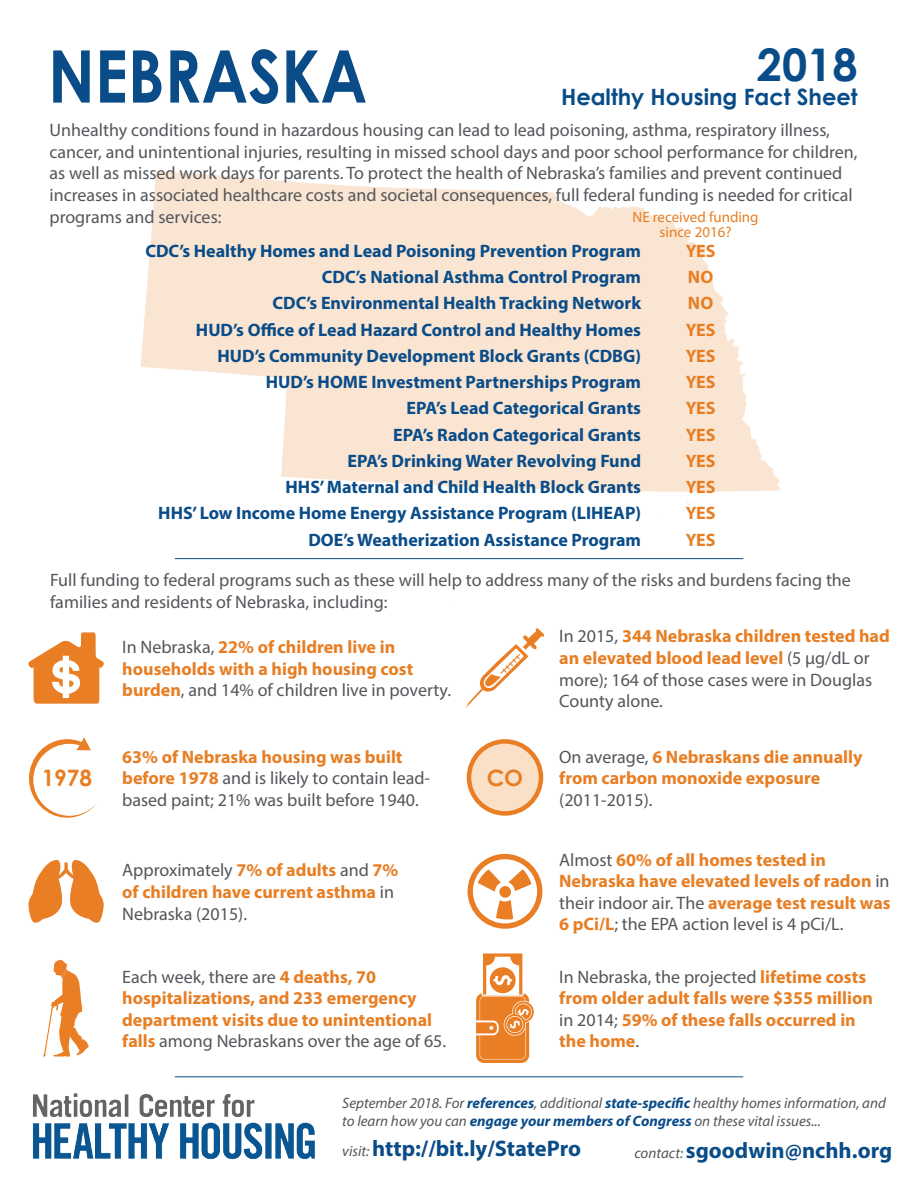
<style>
.page{position:relative;width:918px;height:1188px;background:#fff}
.page>*{position:absolute;margin:0;border:0;box-sizing:border-box;transform-origin:0 0}
.t1{font:700 72.6px "Century Gothic";color:#0a4c88;scale:.87 1}
.t2{font:700 45px "Century Gothic";color:#0a4c88}
.t3{font:700 22.65px "Century Gothic";color:#e77e24}
.t4{font:700 22.5px "Myriad Pro";color:#0a4c88}
.t5{font:700 22.5px "Century Gothic";color:#0a4c88}
.t6{font:18px/21.6px "Myriad Pro";color:#53565a}
.t7{font:700 18px/21.6px "Myriad Pro";color:#e77e24}
.t8{font:700 18px/26.2px "Myriad Pro";color:#0a4c88;text-align:right}
.t9{font:italic 15px/18px "Myriad Pro";color:#53565a}
.t10{font:15px/15px "Myriad Pro";color:#e77e24;text-align:center}
.s1{font-weight:400;color:#535659}
.s2{font-weight:400;color:#53565a}
.s3{font-weight:700;color:#e77e24}
.s4{font-weight:700;color:#0a4c88}
.s5{font-weight:400;font-style:italic;font-size:15px;color:#53565a}
</style>
<div class="page">
<hr style="left:175px;top:558px;width:568px;height:1px;background:#094c88">
<hr style="left:175px;top:1076px;width:568px;height:1px;background:#094c88">
<svg style="left:29px;top:737px;width:69px;height:81px"></svg>
<div style="left:469px;top:741px;width:72px;height:72px;background:#fbe0c8;border-radius:50%"></div>
<div style="left:467px;top:739px;width:76px;height:77px;border:4px solid #e97e24;border-radius:50%"></div>
<svg style="left:468px;top:854px;width:74px;height:75px"></svg>
<svg style="left:28px;top:860px;width:76px;height:63px"></svg>
<svg style="left:28px;top:632px;width:76px;height:72px"></svg>
<svg style="left:466px;top:628px;width:78px;height:80px"></svg>
<svg style="left:476px;top:953px;width:58px;height:110px"></svg>
<svg style="left:43px;top:960px;width:46px;height:97px"></svg>
<img style="left:32px;top:1093px;width:283px;height:67px">
<h1 class="t1" style="left:48px;top:21px;width:369px">NEBRASKA</h1>
<h2 class="t2" style="left:757px;top:31px;width:102px">2018</h2>
<p class="t5" style="left:561px;top:80px;width:298px">Healthy Housing Fact Sheet</p>
<p class="t6" style="left:50px;top:119px;width:810px">Unhealthy conditions found in hazardous housing can lead to lead poisoning, asthma, respiratory illness, cancer, and unintentional injuries, resulting in missed school days and poor school performance for children, as well as missed work days for parents. To protect the health of Nebraska’s families and prevent continued increases in associated healthcare costs and societal consequences, full federal funding is needed for critical programs and services:</p>
<p class="t10" style="left:632px;top:209px;width:128px">NE received funding since 2016?</p>
<p class="t8" style="left:145px;top:237px;width:497px">CDC’s Healthy Homes and Lead Poisoning Prevention Program CDC’s National Asthma Control Program<br>CDC’s Environmental Health Tracking Network<br>HUD’s Office of Lead Hazard Control and Healthy Homes HUD’s Community Development Block Grants (CDBG)<br>HUD’s HOME Investment Partnerships Program<br>EPA’s Lead Categorical Grants<br>EPA’s Radon Categorical Grants<br>EPA’s Drinking Water Revolving Fund<br>HHS’ Maternal and Child Health Block Grants<br>HHS’ Low Income Home Energy Assistance Program (LIHEAP)<br>DOE’s Weatherization Assistance Program</p>
<p class="t7" style="left:686px;top:237px;width:31px;line-height:26.2px">YES<br>NO<br>NO<br>YES<br>YES<br>YES<br>YES<br>YES<br>YES<br>YES<br>YES<br>YES</p>
<p class="t6" style="left:50px;top:569px;width:802px">Full funding to federal programs such as these will help to address many of the risks and burdens facing the families and residents of Nebraska, including:</p>
<p class="t7" style="left:122px;top:636px;width:330px"><span class="s1">In Nebraska,</span> 22% of children live in households with a high housing cost burden<span class="s1">, and</span> <span class="s2">14% of children live in poverty</span><span class="s1">.</span></p>
<p class="t6" style="left:559px;top:625px;width:332px">In 2015, <span class="s3">344 Nebraska children tested had an elevated blood lead level</span> (5 μg/dL or more); 164 of those cases were in Douglas County alone.</p>
<p class="t6" style="left:122px;top:745px;width:309px"><span class="s3">63% of Nebraska housing was built before 1978</span> and is likely to contain lead&shy;based paint; 21% was built before 1940.</p>
<p class="t3" style="left:42px;top:760px;width:52px">1978</p>
<p class="t3" style="left:487px;top:760px;width:38px">CO</p>
<p class="t7" style="left:122px;top:859px;width:278px"><span class="s1">Approximately</span> 7% of adults <span class="s1">and</span> 7% of children have current asthma <span class="s1">in<br>Nebraska (2015).</span></p>
<p class="t7" style="left:122px;top:965px;width:325px"><span class="s2">Each week, there are</span> 4 deaths, 70 hospitalizations, and 233 emergency department visits due to unintentional falls <span class="s2">among Nebraskans over the age of 65.</span></p>
<p class="t7" style="left:559px;top:745px;width:305px"><span class="s2">On average,</span> 6 Nebraskans die annually from carbon monoxide exposure</p>
<p class="t6" style="left:559px;top:789px;width:95px">(2011-2015).</p>
<p class="t7" style="left:559px;top:848px;width:333px"><span class="s2">Almost</span> 60% of all homes tested in Nebraska have elevated levels of radon <span class="s2">in their indoor air. The</span> average test result was 6 pCi/L<span class="s2">; the EPA action level is 4 pCi/L.</span></p>
<p class="t7" style="left:559px;top:965px;width:315px"><span class="s1">In Nebraska, the projected</span> lifetime costs from older adult falls were $355 million <span class="s1">in 2014;</span> 59% of these falls occurred in the home<span class="s1">.</span></p>
<p class="t9" style="left:342px;top:1094px;width:545px">September 2018. For <span class="s4">references</span>, additional <span class="s4">state-specific</span> healthy homes information, and to learn how you can <span class="s4">engage your members of Congress</span> on these vital issues...</p>
<p class="t4" style="left:342px;top:1134px;width:240px"><span class="s5">visit:</span> http://bit.ly/StatePro</p>
<p class="t4" style="left:634px;top:1135px;width:259px"><span class="s5">contact:</span> sgoodwin@nchh.org</p>
</div>
